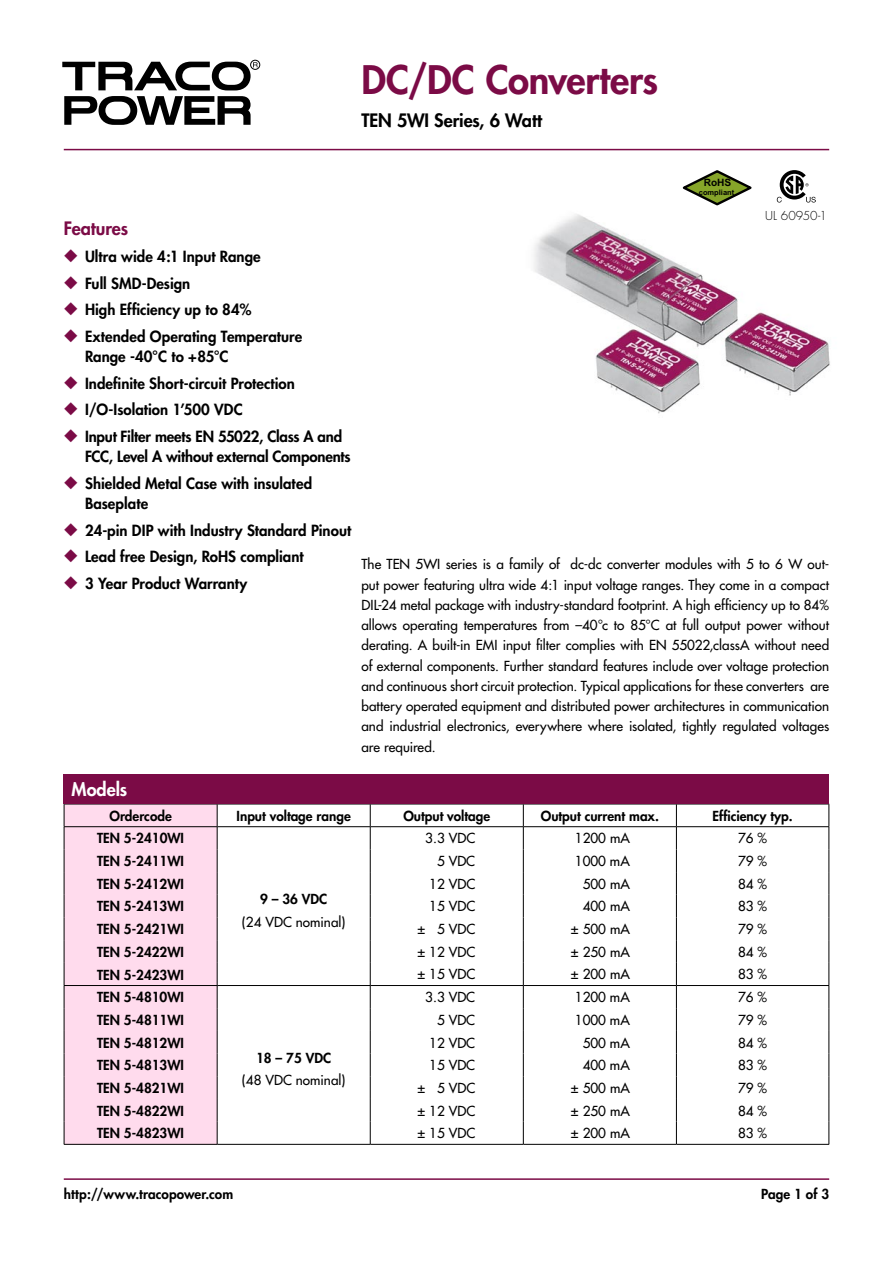
<style>
.page{position:relative;width:893px;height:1263px;background:#fff}
.page>*{position:absolute;margin:0;border:0;box-sizing:border-box;transform-origin:0 0}
.t1{font:800 38.25px "Futura";letter-spacing:-.005em;color:#7b0b46}
.t2{font:800 18px "Futura";letter-spacing:-.005em;color:#000}
.t3{font:800 18px "Futura";letter-spacing:-.005em;color:#7b0b46}
.t4{font:800 18px "Futura";color:#fff}
.t5{font:800 15px/20.2px "Futura";color:#000}
.t6{font:13.5px/20.2px "Futura";color:#000;text-align:justify}
.t7{font:800 13.5px "Futura";color:#000}
.t8{font:300 12px "Futura";letter-spacing:.01em;color:#000}
.t9{font:700 10.2px "Arial";color:#000}
.t10{font:700 7.5px "Arial";color:#000}
.s1{color:#7b0b46}
</style>
<div class="page">
<div style="left:250px;top:60px;width:10px;height:10px;border:1px solid #000;border-radius:50%"></div>
<svg style="left:64px;top:96px;width:187px;height:29px"></svg>
<svg style="left:62px;top:62px;width:196px;height:28px"></svg>
<hr style="left:64px;top:1178px;width:765px;height:2px;background:#7b0b46">
<hr style="left:64px;top:149px;width:765px;height:1px;background:#7b0b46">
<div style="left:65px;top:805px;width:152px;height:339px;background:#ffdbed"></div>
<hr style="left:64px;top:804px;width:153px;height:1px;background:#000">
<hr style="left:217px;top:804px;width:153px;height:1px;background:#000">
<hr style="left:370px;top:804px;width:153px;height:1px;background:#000">
<hr style="left:523px;top:804px;width:153px;height:1px;background:#000">
<hr style="left:676px;top:804px;width:153px;height:1px;background:#000">
<hr style="left:64px;top:826px;width:153px;height:1px;background:#000">
<hr style="left:217px;top:826px;width:153px;height:1px;background:#000">
<hr style="left:370px;top:826px;width:153px;height:1px;background:#000">
<hr style="left:523px;top:826px;width:153px;height:1px;background:#000">
<hr style="left:676px;top:826px;width:153px;height:1px;background:#000">
<hr style="left:64px;top:985px;width:153px;height:1px;background:#000">
<hr style="left:217px;top:985px;width:153px;height:1px;background:#000">
<hr style="left:370px;top:985px;width:153px;height:1px;background:#000">
<hr style="left:523px;top:985px;width:153px;height:1px;background:#000">
<hr style="left:676px;top:985px;width:153px;height:1px;background:#000">
<svg style="left:64px;top:804px;width:1px;height:340px"></svg>
<svg style="left:217px;top:804px;width:1px;height:340px"></svg>
<svg style="left:370px;top:804px;width:1px;height:340px"></svg>
<svg style="left:523px;top:804px;width:1px;height:340px"></svg>
<svg style="left:676px;top:804px;width:1px;height:340px"></svg>
<svg style="left:829px;top:804px;width:1px;height:340px"></svg>
<hr style="left:64px;top:1144px;width:153px;height:1px;background:#000">
<hr style="left:217px;top:1144px;width:153px;height:1px;background:#000">
<hr style="left:370px;top:1144px;width:153px;height:1px;background:#000">
<hr style="left:523px;top:1144px;width:153px;height:1px;background:#000">
<hr style="left:676px;top:1144px;width:153px;height:1px;background:#000">
<div style="left:64px;top:774px;width:765px;height:30px;background:#7b0b46"></div>
<img style="left:534px;top:199px;width:296px;height:215px">
<svg style="left:683px;top:170px;width:69px;height:35px"></svg>
<svg style="left:777px;top:170px;width:39px;height:33px"></svg>
<h1 class="t1" style="left:361px;top:56px;width:298px">DC/DC Converters</h1>
<h2 class="t2" style="left:361px;top:109px;width:182px">TEN 5WI Series, 6 Watt</h2>
<h2 class="t3" style="left:64px;top:217px;width:66px">Features</h2>
<p class="t5" style="left:64px;top:246px;width:198px"><span class="s1">◆</span> Ultra wide 4:1 Input Range</p>
<p class="t5" style="left:64px;top:273px;width:128px"><span class="s1">◆</span> Full SMD-Design</p>
<p class="t5" style="left:64px;top:300px;width:189px"><span class="s1">◆</span> High Efficiency up to 84%</p>
<p class="t5" style="left:85px;top:326px;width:219px;text-indent:-21px"><span class="s1">◆</span> Extended Operating Temperature<br>Range -40°C to +85°C</p>
<p class="t5" style="left:64px;top:373px;width:233px"><span class="s1">◆</span> Indefinite Short-circuit Protection</p>
<p class="t5" style="left:64px;top:400px;width:180px"><span class="s1">◆</span> I/O-Isolation 1 ’500 VDC</p>
<p class="t5" style="left:85px;top:426px;width:267px;text-indent:-21px"><span class="s1">◆</span> Input Filter meets EN 55022, Class A and<br>FCC, Level A without external Components</p>
<p class="t5" style="left:85px;top:473px;width:229px;text-indent:-21px"><span class="s1">◆</span> Shielded Metal Case with insulated<br>Baseplate</p>
<p class="t5" style="left:64px;top:520px;width:289px"><span class="s1">◆</span> 24-pin DIP with Industry Standard Pinout</p>
<p class="t5" style="left:64px;top:547px;width:241px"><span class="s1">◆</span> Lead free Design, RoHS compliant</p>
<p class="t5" style="left:64px;top:573px;width:185px"><span class="s1">◆</span> 3 Year Product Warranty</p>
<p class="t9" style="left:704px;top:177px;width:29px">RoHS</p>
<p class="t10" style="left:699px;top:188px;width:37px">compliant</p>
<p class="t8" style="left:765px;top:208px;width:63px">UL 60950-1</p>
<p class="t6" style="left:361px;top:554px;width:469px">The TEN 5WI series is a family of dc-dc converter modules with 5 to 6 W out&shy;put power featuring ultra wide 4:1 input voltage ranges. They come in a compact DIL-24 metal package with industry-standard footprint. A high efficiency up to 84% allows operating temperatures from –40°c to 85°C at full output power without derating. A built-in EMI input filter complies with EN 55022,classA without need of external components. Further standard features include over voltage protection and continuous short circuit protection. Typical applications for these converters are battery operated equipment and distributed power architectures in communication and industrial electronics, everywhere where isolated, tightly regulated voltages are required.</p>
<h2 class="t4" style="left:72px;top:778px;width:57px">Models</h2>
<p class="t7" style="left:109px;top:807px;width:64px">Ordercode</p>
<p class="t7" style="left:237px;top:807px;width:116px">Input voltage range</p>
<p class="t7" style="left:403px;top:807px;width:88px">Output voltage</p>
<p class="t7" style="left:541px;top:807px;width:120px">Output current max.</p>
<p class="t7" style="left:713px;top:807px;width:82px">Efficiency typ.</p>
<p class="t7" style="left:97px;top:830px;width:88px">TEN 5-241 0WI</p>
<p class="t6" style="left:425px;top:828px;width:51px">3.3 VDC</p>
<p class="t6" style="left:575px;top:828px;width:56px">1200 mA</p>
<p class="t6" style="left:738px;top:828px;width:31px">76 %</p>
<p class="t7" style="left:97px;top:852px;width:88px">TEN 5-2411 WI</p>
<p class="t6" style="left:437px;top:851px;width:40px">5 VDC</p>
<p class="t6" style="left:575px;top:851px;width:56px">1000 mA</p>
<p class="t6" style="left:738px;top:851px;width:31px">79 %</p>
<p class="t7" style="left:97px;top:875px;width:88px">TEN 5-241 2WI</p>
<p class="t6" style="left:429px;top:874px;width:48px">12 VDC</p>
<p class="t6" style="left:583px;top:874px;width:49px">500 mA</p>
<p class="t6" style="left:738px;top:874px;width:31px">84 %</p>
<p class="t7" style="left:97px;top:898px;width:88px">TEN 5-241 3WI</p>
<p class="t7" style="left:260px;top:890px;width:69px">9 – 36 VDC</p>
<p class="t6" style="left:429px;top:896px;width:48px">15 VDC</p>
<p class="t6" style="left:583px;top:896px;width:49px">400 mA</p>
<p class="t6" style="left:738px;top:896px;width:31px">83 %</p>
<p class="t7" style="left:97px;top:921px;width:88px">TEN 5-2421 WI</p>
<p class="t6" style="left:242px;top:911px;width:105px">(24 VDC nominal)</p>
<p class="t6" style="left:417px;top:919px;width:59px">± 5 VDC</p>
<p class="t6" style="left:571px;top:919px;width:60px">± 500 mA</p>
<p class="t6" style="left:738px;top:919px;width:31px">79 %</p>
<p class="t7" style="left:97px;top:943px;width:88px">TEN 5-2422WI</p>
<p class="t6" style="left:417px;top:942px;width:59px">± 12 VDC</p>
<p class="t6" style="left:571px;top:942px;width:60px">± 250 mA</p>
<p class="t6" style="left:738px;top:942px;width:31px">84 %</p>
<p class="t7" style="left:97px;top:966px;width:88px">TEN 5-2423WI</p>
<p class="t6" style="left:417px;top:964px;width:59px">± 15 VDC</p>
<p class="t6" style="left:571px;top:964px;width:60px">± 200 mA</p>
<p class="t6" style="left:738px;top:964px;width:31px">83 %</p>
<p class="t7" style="left:97px;top:989px;width:88px">TEN 5-481 0WI</p>
<p class="t6" style="left:425px;top:987px;width:51px">3.3 VDC</p>
<p class="t6" style="left:575px;top:987px;width:56px">1200 mA</p>
<p class="t6" style="left:738px;top:987px;width:31px">76 %</p>
<p class="t7" style="left:97px;top:1011px;width:88px">TEN 5-4811 WI</p>
<p class="t6" style="left:437px;top:1010px;width:40px">5 VDC</p>
<p class="t6" style="left:575px;top:1010px;width:56px">1000 mA</p>
<p class="t6" style="left:738px;top:1010px;width:31px">79 %</p>
<p class="t7" style="left:97px;top:1034px;width:88px">TEN 5-481 2WI</p>
<p class="t6" style="left:429px;top:1032px;width:48px">12 VDC</p>
<p class="t6" style="left:583px;top:1032px;width:49px">500 mA</p>
<p class="t6" style="left:738px;top:1032px;width:31px">84 %</p>
<p class="t7" style="left:97px;top:1057px;width:88px">TEN 5-481 3WI</p>
<p class="t7" style="left:256px;top:1049px;width:77px">1 8 – 75 VDC</p>
<p class="t6" style="left:429px;top:1055px;width:48px">15 VDC</p>
<p class="t6" style="left:583px;top:1055px;width:49px">400 mA</p>
<p class="t6" style="left:738px;top:1055px;width:31px">83 %</p>
<p class="t7" style="left:97px;top:1079px;width:88px">TEN 5-4821 WI</p>
<p class="t6" style="left:242px;top:1070px;width:105px">(48 VDC nominal)</p>
<p class="t6" style="left:417px;top:1078px;width:59px">± 5 VDC</p>
<p class="t6" style="left:571px;top:1078px;width:60px">± 500 mA</p>
<p class="t6" style="left:738px;top:1078px;width:31px">79 %</p>
<p class="t7" style="left:97px;top:1102px;width:88px">TEN 5-4822WI</p>
<p class="t6" style="left:417px;top:1100px;width:59px">± 12 VDC</p>
<p class="t6" style="left:571px;top:1100px;width:60px">± 250 mA</p>
<p class="t6" style="left:738px;top:1100px;width:31px">84 %</p>
<p class="t7" style="left:97px;top:1125px;width:88px">TEN 5-4823WI</p>
<p class="t6" style="left:417px;top:1123px;width:59px">± 15 VDC</p>
<p class="t6" style="left:571px;top:1123px;width:60px">± 200 mA</p>
<p class="t6" style="left:738px;top:1123px;width:31px">83 %</p>
<p class="t7" style="left:64px;top:1185px;width:171px">http://www.tracopower.com</p>
<p class="t7" style="left:761px;top:1185px;width:70px">Page of 3</p>
</div>
